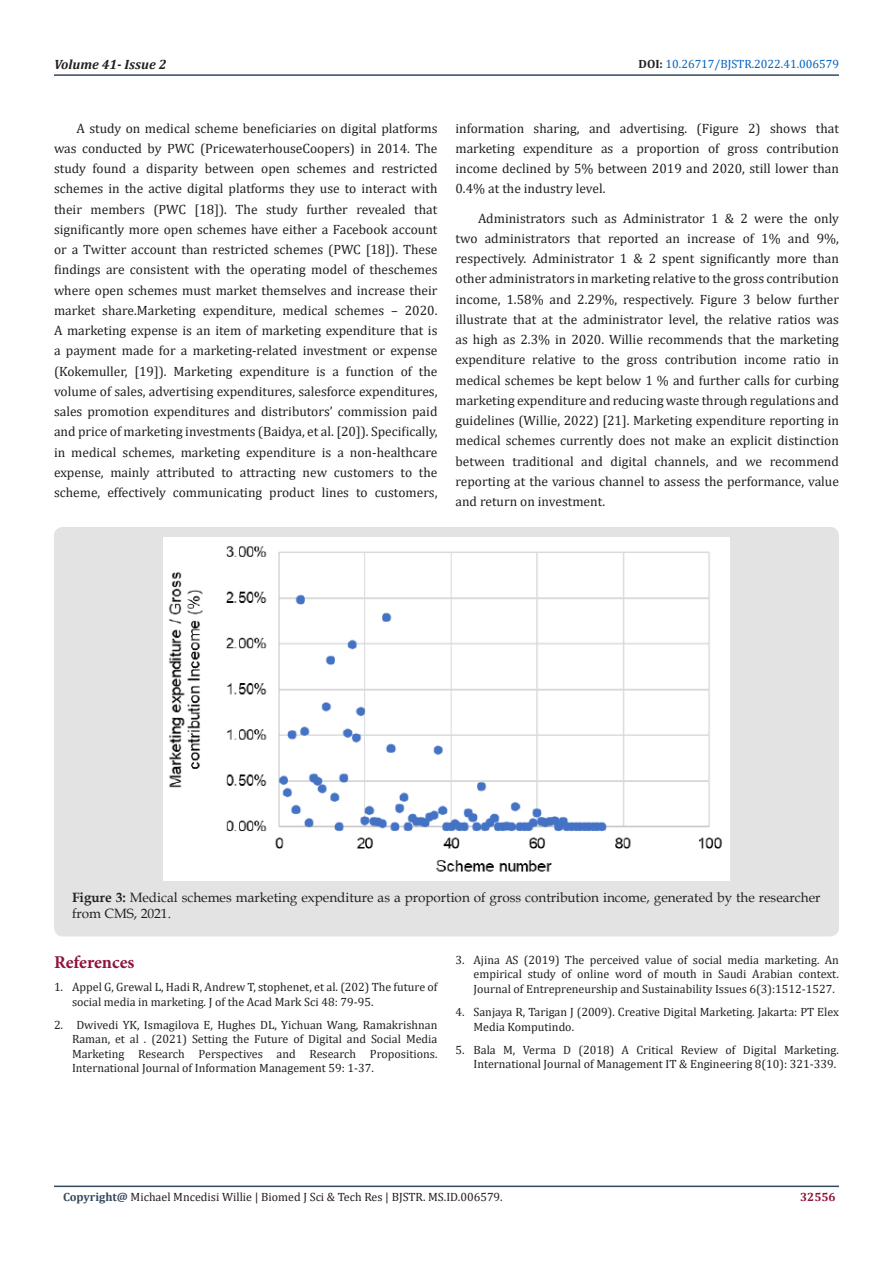
<style>
.page{position:relative;width:893px;height:1263px;background:#fff}
.page>*{position:absolute;margin:0;border:0;box-sizing:border-box;transform-origin:0 0}
.List_Paragraph{font:700 18px "Minion Pro";letter-spacing:-.005em;color:#8f133a}
.t1{font:13.5px/20.2px "Cambria";color:#231f20;text-align:justify}
.t2{font:13.5px/16.2px "Book Antiqua";color:#231f20}
.t3{font:italic 700 13.5px "Cambria";color:#231f20}
.t4{font:12px/14.4px "Cambria";color:#231f20}
.t5{font:12px "Cambria";color:#0563c1}
.t6{font:700 12px "Cambria";color:#8f133a}
.s1{font-weight:700;color:#231f20}
.s2{font-weight:700}
.s3{font-weight:700;color:#34495e}
</style>
<div class="page">
<hr style="left:54px;top:1185px;width:785px;height:2px;background:#34495e">
<hr style="left:54px;top:74px;width:785px;height:2px;background:#34495e">
<div style="left:54px;top:527px;width:785px;height:409px;background:#e3e3e3;border-radius:9px"></div>
<img style="left:163px;top:537px;width:567px;height:343px">
<p class="t3" style="left:54px;top:55px;width:114px">Volume 41- Issue 2</p>
<p class="t5" style="left:639px;top:57px;width:202px"><span class="s1">DOI:</span> 10.26717/BJSTR.2022.41.006579</p>
<p class="t1" style="left:54px;top:118px;width:385px;text-indent:22px">A study on medical scheme beneficiaries on digital platforms was conducted by PWC (PricewaterhouseCoopers) in 2014. The study found a disparity between open schemes and restricted schemes in the active digital platforms they use to interact with their members (PWC [18]). The study further revealed that significantly more open schemes have either a Facebook account or a Twitter account than restricted schemes (PWC [18]). These findings are consistent with the operating model of theschemes where open schemes must market themselves and increase their market share.Marketing expenditure, medical schemes – 2020.<br>A marketing expense is an item of marketing expenditure that is a payment made for a marketing-related investment or expense (Kokemuller, [19]). Marketing expenditure is a function of the volume of sales, advertising expenditures, salesforce expenditures, sales promotion expenditures and distributors’ commission paid and price of marketing investments (Baidya, et al. [20]). Specifically, in medical schemes, marketing expenditure is a non-healthcare expense, mainly attributed to attracting new customers to the scheme, effectively communicating product lines to customers,</p>
<p class="t1" style="left:455px;top:118px;width:385px">information sharing, and advertising. (Figure 2) shows that marketing expenditure as a proportion of gross contribution income declined by 5% between 2019 and 2020, still lower than 0.4% at the industry level.</p>
<p class="t1" style="left:455px;top:208px;width:385px;text-indent:22px">Administrators such as Administrator 1 &amp; 2 were the only two administrators that reported an increase of 1% and 9%, respectively. Administrator 1 &amp; 2 spent significantly more than other administrators in marketing relative to the gross contribution income, 1.58% and 2.29%, respectively. Figure 3 below further illustrate that at the administrator level, the relative ratios was as high as 2.3% in 2020. Willie recommends that the marketing expenditure relative to the gross contribution income ratio in medical schemes be kept below 1 % and further calls for curbing marketing expenditure and reducing waste through regulations and guidelines (Willie, 2022) [21]. Marketing expenditure reporting in medical schemes currently does not make an explicit distinction between traditional and digital channels, and we recommend reporting at the various channel to assess the performance, value and return on investment.</p>
<p class="t2" style="left:72px;top:889px;width:750px"><span class="s2">Figure 3:</span> Medical schemes marketing expenditure as a proportion of gross contribution income, generated by the researcher from CMS, 2021.</p>
<p class="List_Paragraph" style="left:54px;top:949px;width:82px">References</p>
<p class="t4" style="left:72px;top:980px;width:367px;text-indent:-18px">1. Appel G, Grewal L, Hadi R, Andrew T, stophenet, et al. (202) The future of social media in marketing. J of the Acad Mark Sci 48: 79-95.</p>
<p class="t4" style="left:72px;top:1018px;width:367px;text-align:justify;text-indent:-18px">2. Dwivedi YK, Ismagilova E, Hughes DL, Yichuan Wang, Ramakrishnan Raman, et al . (2021) Setting the Future of Digital and Social Media Marketing Research Perspectives and Research Propositions.<br>International Journal of Information Management 59: 1-37.</p>
<p class="t4" style="left:473px;top:953px;width:367px;text-align:justify;text-indent:-18px">3. Ajina AS (2019) The perceived value of social media marketing. An empirical study of online word of mouth in Saudi Arabian context.<br>Journal of Entrepreneurship and Sustainability Issues 6(3):1512-1527.</p>
<p class="t4" style="left:473px;top:1005px;width:367px;text-indent:-18px">4. Sanjaya R, Tarigan J (2009). Creative Digital Marketing. Jakarta: PT Elex<br>Media Komputindo.</p>
<p class="t4" style="left:455px;top:1043px;width:385px;text-align:right">5. Bala M, Verma D (2018) A Critical Review of Digital Marketing.<br>International Journal of Management IT &amp; Engineering 8(10): 321-339.</p>
<p class="t4" style="left:63px;top:1190px;width:441px"><span class="s3">Copyright@</span> Michael Mncedisi Willie | Biomed J Sci &amp; Tech Res | BJSTR. MS.ID.006579.</p>
<p class="t6" style="left:800px;top:1188px;width:37px">32556</p>
</div>
